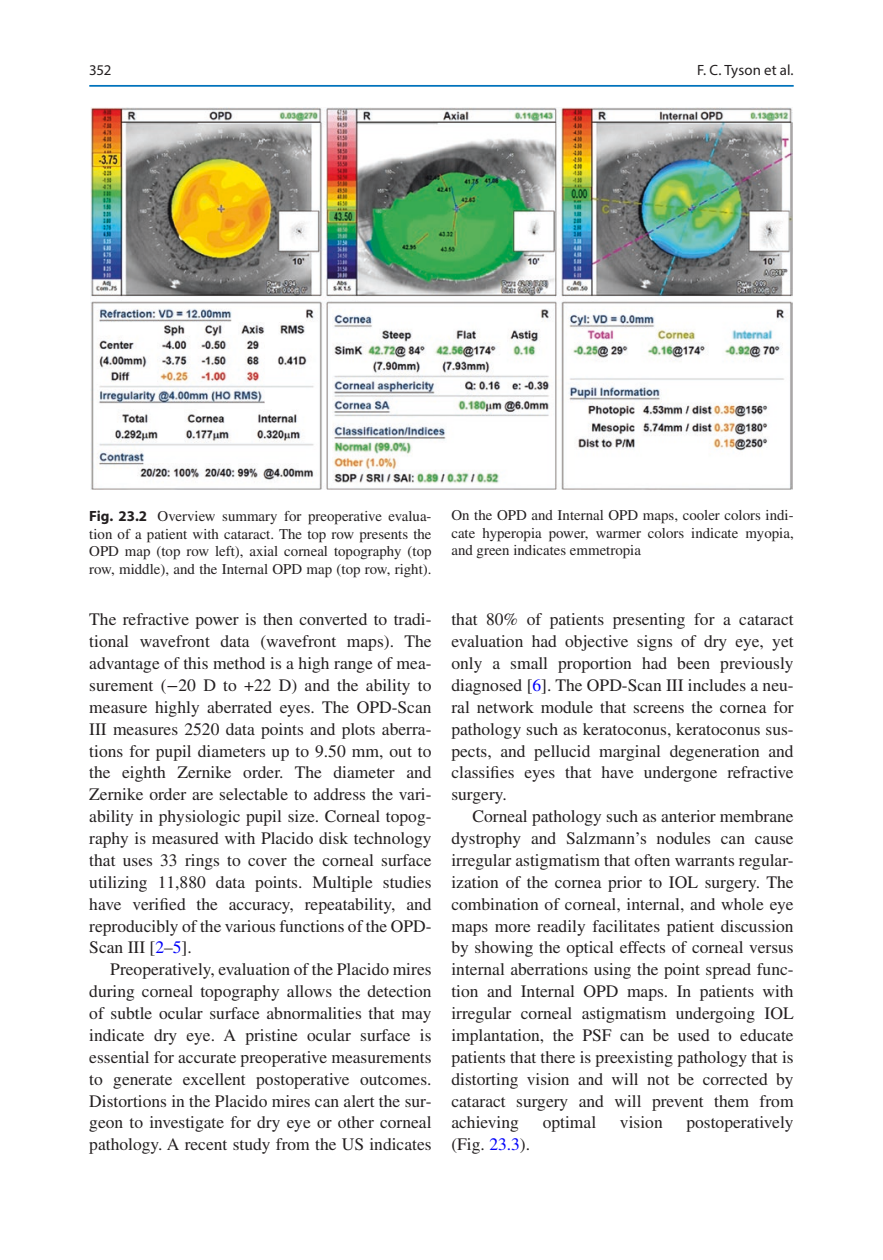
<style>
.page{position:relative;width:883px;height:1260px;background:#fff}
.page>*{position:absolute;margin:0;border:0;box-sizing:border-box;transform-origin:0 0}
.t1{font:17.5px/21.9px "Times LT Std";color:#231f20;text-align:justify}
.t2{font:14.88px/17.5px "Times LT Std";color:#231f20;text-align:justify}
.t3{font:14.88px "Myriad Pro";letter-spacing:.005em;color:#231f20}
.s1{font-family:"Myriad Pro";font-weight:700}
.s2{font-family:"STIX General"}
.s3{color:#0000fa}
</style>
<div class="page">
<img style="left:91px;top:107px;width:701px;height:383px">
<hr style="left:89px;top:85px;width:705px;height:2px;background:#0073bc">
<p class="t3" style="left:89px;top:61px;width:24px">352</p>
<p class="t3" style="left:697px;top:61px;width:98px">F. C. Tyson et al.</p>
<p class="t2" style="left:89px;top:507px;width:344px"><span class="s1">Fig. 23.2</span> Overview summary for preoperative evalua&shy;tion of a patient with cataract. The top row presents the OPD map (top row left), axial corneal topography (top row, middle), and the Internal OPD map (top row, right).</p>
<p class="t2" style="left:451px;top:506px;width:344px">On the OPD and Internal OPD maps, cooler colors indi&shy;cate hyperopia power, warmer colors indicate myopia, and green indicates emmetropia</p>
<p class="t1" style="left:89px;top:608px;width:344px">The refractive power is then converted to tradi&shy;tional wavefront data (wavefront maps). The advantage of this method is a high range of mea&shy;surement (<span class="s2">−</span>20 D to +22 D) and the ability to measure highly aberrated eyes. The OPD-Scan III measures 2520 data points and plots aberra&shy;tions for pupil diameters up to 9.50 mm, out to the eighth Zernike order. The diameter and Zernike order are selectable to address the vari&shy;ability in physiologic pupil size. Corneal topog&shy;raphy is measured with Placido disk technology that uses 33 rings to cover the corneal surface utilizing 11,880 data points. Multiple studies have verified the accuracy, repeatability, and reproducibly of the various functions of the OPD-Scan III [<span class="s3">2</span>–<span class="s3">5</span>].</p>
<p class="t1" style="left:89px;top:958px;width:344px;text-indent:21px">Preoperatively, evaluation of the Placido mires during corneal topography allows the detection of subtle ocular surface abnormalities that may indicate dry eye. A pristine ocular surface is essential for accurate preoperative measurements to generate excellent postoperative outcomes.<br>Distortions in the Placido mires can alert the sur&shy;geon to investigate for dry eye or other corneal pathology. A recent study from the US indicates</p>
<p class="t1" style="left:451px;top:608px;width:344px">that 80% of patients presenting for a cataract evaluation had objective signs of dry eye, yet only a small proportion had been previously diagnosed [<span class="s3">6</span>]. The OPD-Scan III includes a neu&shy;ral network module that screens the cornea for pathology such as keratoconus, keratoconus sus&shy;pects, and pellucid marginal degeneration and classifies eyes that have undergone refractive surgery.</p>
<p class="t1" style="left:451px;top:805px;width:344px;text-indent:21px">Corneal pathology such as anterior membrane dystrophy and Salzmann’s nodules can cause irregular astigmatism that often warrants regular&shy;ization of the cornea prior to IOL surgery. The combination of corneal, internal, and whole eye maps more readily facilitates patient discussion by showing the optical effects of corneal versus internal aberrations using the point spread func&shy;tion and Internal OPD maps. In patients with irregular corneal astigmatism undergoing IOL implantation, the PSF can be used to educate patients that there is preexisting pathology that is distorting vision and will not be corrected by cataract surgery and will prevent them from achieving</p>
<p class="t1" style="left:543px;top:1112px;width:55px">optimal</p>
<p class="t1" style="left:620px;top:1112px;width:44px">vision</p>
<p class="t1" style="left:686px;top:1112px;width:109px">postoperatively</p>
<p class="t1" style="left:451px;top:1133px;width:80px">(Fig. <span class="s3">23.3</span>).</p>
</div>
